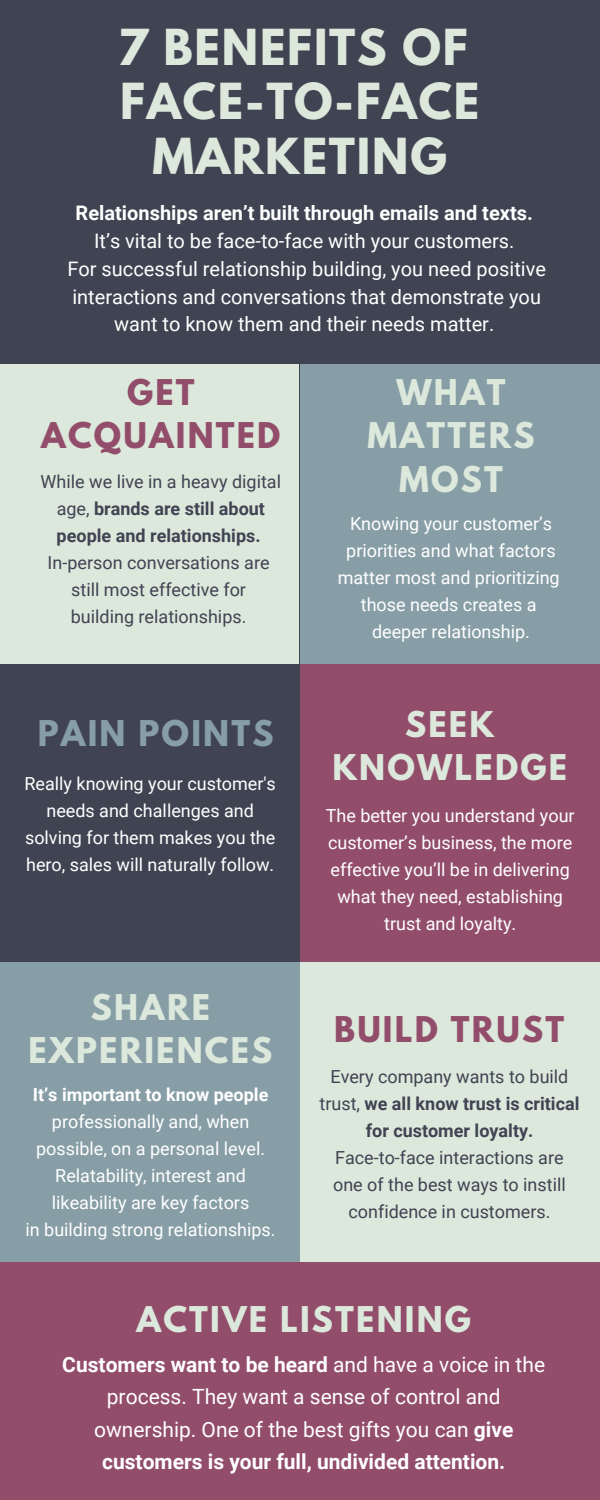
<style>
.page{position:relative;width:600px;height:1500px;background:#404352}
.page>*{position:absolute;margin:0;border:0;box-sizing:border-box;transform-origin:0 0}
.t1{font:700 44px/54.8px "League Spartan";letter-spacing:.04em;color:#dce8dc;text-align:center}
.t2{font:700 31.4px/43.5px "League Spartan";letter-spacing:.07em;color:#dce8dc;text-align:center}
.t3{font:700 31.4px/43.5px "League Spartan";letter-spacing:.07em;color:#924d6a;text-align:center}
.t4{font:700 31.4px "League Spartan";letter-spacing:.07em;color:#879ea6}
.t5{font:21px/32.1px "Roboto";color:#fff;text-align:center}
.t6{font:20px/27.8px "Roboto";color:#fff;text-align:center}
.t7{font:700 20px "Roboto";color:#fff}
.t8{font:18px/27px "Roboto";color:#fff;text-align:center}
.t9{font:700 18px/27.1px "Roboto";color:#404352;text-align:center}
.t10{font:18px/27.1px "Roboto";color:#404352;text-align:center}
.t11{font:700 18px "Roboto";color:#fff}
.s1{font-weight:400}
.s2{font-weight:700}
</style>
<div class="page">
<div style="left:300px;top:364px;width:300px;height:300px;background:#879ea6"></div>
<div style="left:0;top:364px;width:300px;height:300px;background:#dce8dc"></div>
<div style="left:300px;top:664px;width:300px;height:300px;background:#924d6a"></div>
<div style="left:0;top:962px;width:300px;height:300px;background:#879ea6"></div>
<div style="left:300px;top:962px;width:300px;height:301px;background:#dce8dc"></div>
<div style="left:0;top:1262px;width:600px;height:238px;background:#924d6a"></div>
<h1 class="t1" style="left:118px;top:25px;width:363px">7 BENEFITS OF<br>FACE-TO-FACE<br>MARKETING</h1>
<p class="t7" style="left:76px;top:202px;width:459px">Relationships aren’t built through emails and texts.</p>
<p class="t6" style="left:67px;top:227px;width:480px">It’s vital to be face-to-face with your customers.<br>For successful relationship building, you need positive interactions and conversations that demonstrate you want to know them and their needs matter.</p>
<h2 class="t3" style="left:41px;top:374px;width:241px">GET<br>ACQUAINTED</h2>
<p class="t9" style="left:41px;top:468px;width:242px"><span class="s1">While we live in a heavy digital age,</span> brands are still about people and relationships.</p>
<p class="t10" style="left:48px;top:549px;width:224px">In-person conversations are still most effective for building relationships.</p>
<h2 class="t4" style="left:38px;top:718px;width:237px">PAIN POINTS</h2>
<p class="t8" style="left:25px;top:770px;width:253px">Really knowing your customer's needs and challenges and solving for them makes you the hero, sales will naturally follow.</p>
<h2 class="t2" style="left:28px;top:989px;width:245px">SHARE<br>EXPERIENCES</h2>
<p class="t11" style="left:33px;top:1084px;width:237px">It’s important to know people</p>
<p class="t8" style="left:26px;top:1108px;width:252px">professionally and, when possible, on a personal level.<br>Relatability, interest and likeability are key factors<br>in building strong relationships.</p>
<h2 class="t2" style="left:368px;top:374px;width:168px">WHAT<br>MATTERS<br>MOST</h2>
<p class="t8" style="left:338px;top:511px;width:223px">Knowing your customer’s priorities and what factors matter most and prioritizing those needs creates a deeper relationship.</p>
<h2 class="t2" style="left:332px;top:706px;width:236px">SEEK<br>KNOWLEDGE</h2>
<p class="t8" style="left:326px;top:802px;width:250px">The better you understand your customer’s business, the more effective you’ll be in delivering what they need, establishing trust and loyalty.</p>
<h2 class="t3" style="left:334px;top:1011px;width:232px">BUILD TRUST</h2>
<p class="t9" style="left:320px;top:1063px;width:261px"><span class="s1">Every company wants to build trust,</span> we all know trust is critical for customer loyalty.</p>
<p class="t10" style="left:333px;top:1144px;width:234px">Face-to-face interactions are one of the best ways to instill confidence in customers.</p>
<h2 class="t2" style="left:137px;top:1302px;width:336px">ACTIVE LISTENING</h2>
<p class="t5" style="left:62px;top:1349px;width:484px"><span class="s2">Customers want to be heard</span> and have a voice in the process. They want a sense of control and ownership. One of the best gifts you can <span class="s2">give customers is your full, undivided attention.</span></p>
</div>
